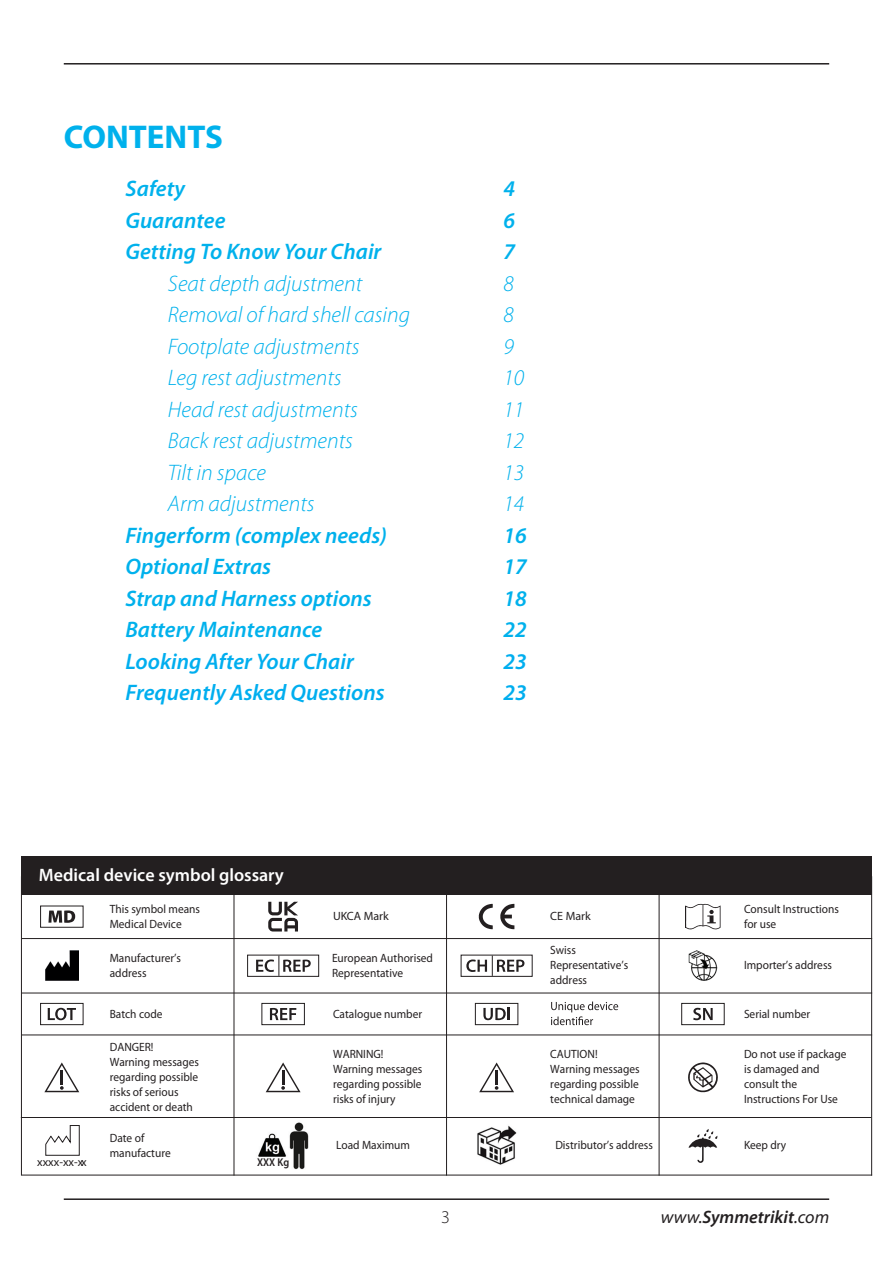
<style>
.page{position:relative;width:893px;height:1263px;background:#fff}
.page>*{position:absolute;margin:0;border:0;box-sizing:border-box;transform-origin:0 0}
.t1{font:700 33px "Myriad Pro";color:#00b1ec}
.Content_bullets{font:italic 300 22.5px "Myriad Pro";color:#00b1ec}
.Content_bullets-2{font:italic 600 22.5px "Myriad Pro";color:#00b1ec}
.t2{font:italic 600 22.5px "Myriad Pro";color:#00aeef}
.t3{font:600 18px "Myriad Pro";color:#fff}
.t4{font:italic 600 18px "Myriad Pro";color:#231f20}
.t5{font:300 18px "Myriad Pro";color:#231f20}
.t6{font:12px/15px "Myriad Pro";color:#231f20;scale:.95 1}
.t7{font:12px "Myriad Pro";color:#231f20}
.t8{font:600 11.4px "Myriad Pro";color:#231f20;scale:.9 1}
.s1{font-weight:400}
</style>
<div class="page">
<hr style="left:64px;top:63px;width:765px;height:2px;background:#231f20">
<hr style="left:64px;top:1198px;width:765px;height:2px;background:#231f20">
<div style="left:21px;top:856px;width:851px;height:38px;background:#231f20"></div>
<img style="left:45px;top:976px;width:33px;height:4px">
<img style="left:688px;top:951px;width:29px;height:29px">
<svg style="left:693px;top:1008px;width:20px;height:12px"></svg>
<div style="left:681px;top:1003px;width:43px;height:22px;border:1px solid #231f20"></div>
<svg style="left:48px;top:1008px;width:28px;height:12px"></svg>
<div style="left:40px;top:1003px;width:43px;height:22px;border:1px solid #231f20"></div>
<svg style="left:483px;top:1008px;width:27px;height:12px"></svg>
<div style="left:475px;top:1003px;width:43px;height:22px;border:1px solid #231f20"></div>
<svg style="left:270px;top:1008px;width:26px;height:12px"></svg>
<div style="left:262px;top:1003px;width:43px;height:22px;border:1px solid #231f20"></div>
<svg style="left:685px;top:904px;width:35px;height:25px"></svg>
<svg style="left:688px;top:1062px;width:30px;height:30px"></svg>
<svg style="left:688px;top:1129px;width:29px;height:34px"></svg>
<svg style="left:266px;top:1062px;width:35px;height:30px"></svg>
<svg style="left:44px;top:1062px;width:35px;height:30px"></svg>
<hr style="left:21px;top:876px;width:1px;height:299px;background:#231f20">
<hr style="left:659px;top:876px;width:1px;height:299px;background:#231f20">
<hr style="left:871px;top:876px;width:1px;height:299px;background:#231f20">
<hr style="left:234px;top:876px;width:1px;height:299px;background:#231f20">
<hr style="left:446px;top:876px;width:1px;height:299px;background:#231f20">
<hr style="left:26px;top:894px;width:815px;height:1px;background:#231f20">
<hr style="left:22px;top:938px;width:850px;height:1px;background:#231f20">
<hr style="left:22px;top:993px;width:850px;height:1px;background:#231f20">
<hr style="left:22px;top:1035px;width:850px;height:1px;background:#231f20">
<hr style="left:21px;top:1117px;width:850px;height:1px;background:#231f20">
<hr style="left:22px;top:1175px;width:850px;height:1px;background:#231f20">
<svg style="left:40px;top:902px;width:484px;height:74px"></svg>
<svg style="left:551px;top:1001px;width:67px;height:24px"></svg>
<svg style="left:479px;top:1062px;width:35px;height:30px"></svg>
<img style="left:258px;top:1122px;width:51px;height:48px">
<svg style="left:45px;top:1125px;width:35px;height:31px"></svg>
<img style="left:477px;top:1125px;width:40px;height:40px">
<p class="t1" style="left:64px;top:115px;width:161px">CONTENTS</p>
<p class="Content_bullets-2" style="left:125px;top:174px;width:61px">Safety</p>
<p class="Content_bullets-2" style="left:503px;top:174px;width:13px">4</p>
<p class="Content_bullets-2" style="left:125px;top:206px;width:102px">Guarantee</p>
<p class="Content_bullets-2" style="left:503px;top:206px;width:13px">6</p>
<p class="Content_bullets-2" style="left:125px;top:237px;width:257px">Getting To Know Your Chair</p>
<p class="Content_bullets-2" style="left:503px;top:237px;width:13px">7</p>
<p class="Content_bullets" style="left:168px;top:270px;width:196px">Seat depth adjustment</p>
<p class="Content_bullets" style="left:503px;top:270px;width:12px">8</p>
<p class="Content_bullets" style="left:168px;top:301px;width:244px">Removal of hard shell casing</p>
<p class="Content_bullets" style="left:503px;top:301px;width:12px">8</p>
<p class="Content_bullets" style="left:168px;top:333px;width:193px">Footplate adjustments</p>
<p class="Content_bullets" style="left:503px;top:333px;width:12px">9</p>
<p class="Content_bullets" style="left:168px;top:364px;width:175px">Leg rest adjustments</p>
<p class="Content_bullets" style="left:503px;top:364px;width:22px">10</p>
<p class="Content_bullets" style="left:168px;top:396px;width:192px">Head rest adjustments</p>
<p class="Content_bullets" style="left:503px;top:396px;width:22px">11</p>
<p class="Content_bullets" style="left:168px;top:427px;width:187px">Back rest adjustments</p>
<p class="Content_bullets" style="left:503px;top:427px;width:22px">12</p>
<p class="Content_bullets" style="left:168px;top:459px;width:100px">Tilt in space</p>
<p class="Content_bullets" style="left:503px;top:459px;width:22px">13</p>
<p class="Content_bullets" style="left:168px;top:490px;width:148px">Arm adjustments</p>
<p class="Content_bullets" style="left:503px;top:490px;width:22px">14</p>
<p class="Content_bullets-2" style="left:125px;top:521px;width:263px">Fingerform (complex needs)</p>
<p class="Content_bullets-2" style="left:503px;top:521px;width:25px">16</p>
<p class="Content_bullets-2" style="left:125px;top:552px;width:147px">Optional Extras</p>
<p class="Content_bullets-2" style="left:503px;top:552px;width:25px">17</p>
<p class="Content_bullets-2" style="left:125px;top:584px;width:248px">Strap and Harness options</p>
<p class="Content_bullets-2" style="left:503px;top:584px;width:25px">18</p>
<p class="Content_bullets-2" style="left:125px;top:615px;width:198px">Battery Maintenance</p>
<p class="Content_bullets-2" style="left:503px;top:615px;width:25px">22</p>
<p class="t2" style="left:125px;top:647px;width:230px">Looking After Your Chair</p>
<p class="t2" style="left:503px;top:647px;width:25px">23</p>
<p class="t2" style="left:125px;top:678px;width:261px">Frequently Asked Questions</p>
<p class="t2" style="left:503px;top:678px;width:25px">23</p>
<h3 class="t3" style="left:39px;top:863px;width:246px">Medical device symbol glossary</h3>
<p class="t6" style="left:110px;top:901px;width:97px">This symbol means<br>Medical Device</p>
<p class="t7" style="left:333px;top:909px;width:57px">UKCA Mark</p>
<p class="t7" style="left:550px;top:909px;width:42px">CE Mark</p>
<p class="t6" style="left:110px;top:950px;width:77px">Manufacturer’s address</p>
<p class="t6" style="left:744px;top:957px;width:94px">Importer’s address</p>
<p class="t6" style="left:744px;top:901px;width:101px">Consult Instructions for use</p>
<p class="t6" style="left:332px;top:950px;width:108px">European Authorised<br>Representative</p>
<p class="t6" style="left:550px;top:942px;width:84px">Swiss<br>Representative’s address</p>
<p class="t6" style="left:110px;top:1006px;width:57px">Batch code</p>
<p class="t6" style="left:333px;top:1006px;width:95px">Catalogue number</p>
<p class="t6" style="left:744px;top:1006px;width:71px">Serial number</p>
<p class="t6" style="left:110px;top:1039px;width:96px">DANGER!<br>Warning messages regarding possible risks of serious accident or death</p>
<p class="t6" style="left:550px;top:1047px;width:96px">CAUTION!<br>Warning messages regarding possible technical damage</p>
<p class="t6" style="left:333px;top:1047px;width:96px">WARNING!<br>Warning messages regarding possible risks of injury</p>
<p class="t6" style="left:744px;top:1047px;width:109px">Do not use if package is damaged and consult the<br>Instructions For Use</p>
<p class="t6" style="left:110px;top:1130px;width:66px">Date of manufacture</p>
<p class="t7" style="left:37px;top:1155px;width:51px">xxxx-xx-xx</p>
<p class="t8" style="left:257px;top:1155px;width:37px">XXX Kg</p>
<p class="t6" style="left:555px;top:1138px;width:104px">Distributor’s address</p>
<p class="t6" style="left:336px;top:1138px;width:79px">Load Maximum</p>
<p class="t6" style="left:744px;top:1138px;width:46px">Keep dry</p>
<h3 class="t5" style="left:441px;top:1206px;width:10px">3</h3>
<h3 class="t4" style="left:661px;top:1205px;width:170px"><span class="s1">www.</span>Symmetrikit<span class="s1">.com</span></h3>
</div>
